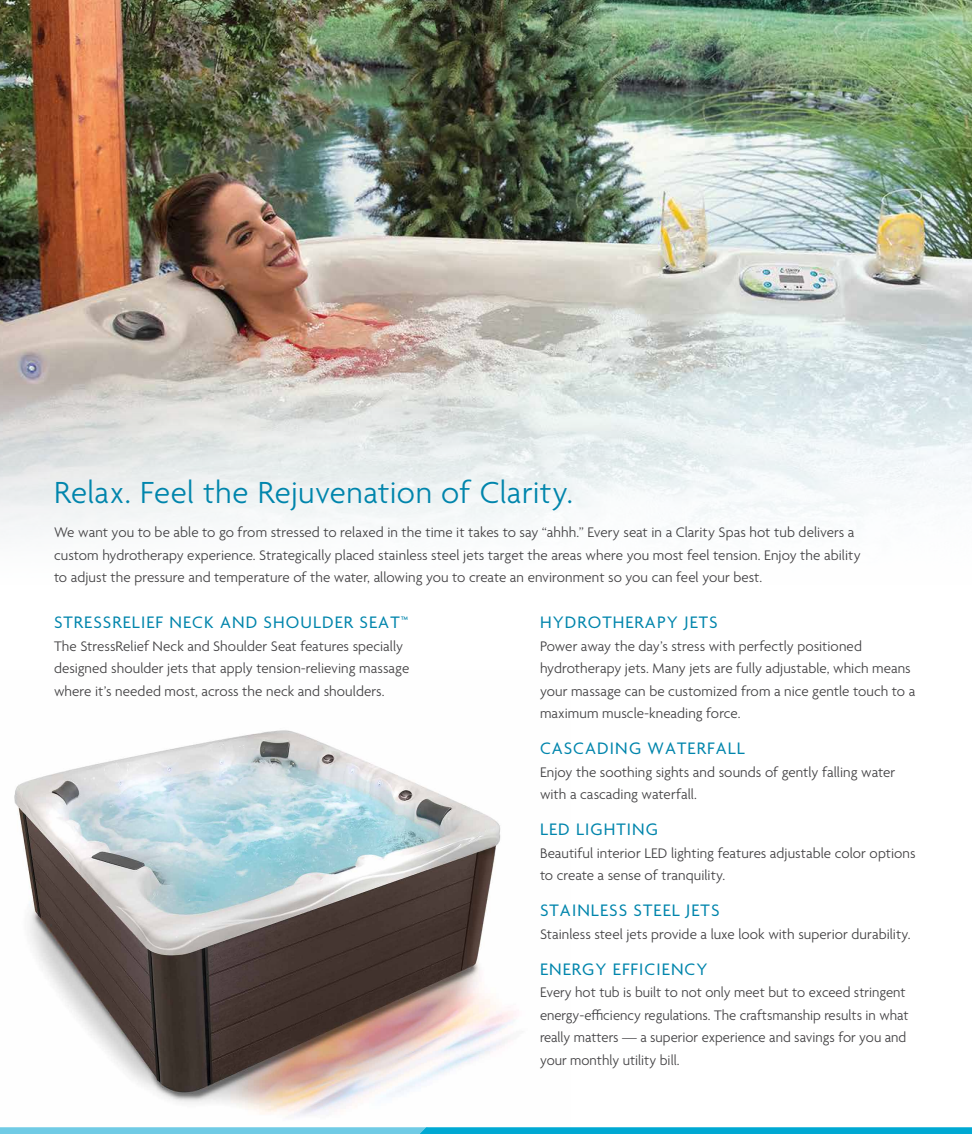
<style>
.page{position:relative;width:972px;height:1134px;background:#fff}
.page>*{position:absolute;margin:0;border:0;box-sizing:border-box;transform-origin:0 0}
.t1{font:300 33px "Agenda";letter-spacing:.01em;color:#0085ac}
.t2{font:18px "Agenda";letter-spacing:.06em;color:#0085ac}
.t3{font:300 15px/22.5px "Agenda";color:#414042}
</style>
<div class="page">
<img style="left:14px;top:730px;width:502px;height:387px">
<img style="left:0;top:0;width:972px;height:535px">
<svg style="left:0;top:1127px;width:972px;height:7px;background:#38badc"></svg>
<h1 class="t1" style="left:54px;top:475px;width:520px">Relax. Feel the Rejuvenation of Clarity.</h1>
<p class="t3" style="left:54px;top:522px;width:808px">We want you to be able to go from stressed to relaxed in the time it takes to say “ahhh.” Every seat in a Clarity Spas hot tub delivers a custom hydrotherapy experience. Strategically placed stainless steel jets target the areas where you most feel tension. Enjoy the ability to adjust the pressure and temperature of the water, allowing you to create an environment so you can feel your best.</p>
<p class="t2" style="left:54px;top:613px;width:356px">STRESSRELIEF NECK AND SHOULDER SEAT™</p>
<p class="t3" style="left:54px;top:636px;width:357px">The StressRelief Neck and Shoulder Seat features specially designed shoulder jets that apply tension-relieving massage where it’s needed most, across the neck and shoulders.</p>
<p class="t2" style="left:540px;top:613px;width:179px">HYDROTHERAPY JETS</p>
<p class="t3" style="left:540px;top:636px;width:377px">Power away the day’s stress with perfectly positioned hydrotherapy jets. Many jets are fully adjustable, which means your massage can be customized from a nice gentle touch to a maximum muscle-kneading force.</p>
<p class="t2" style="left:540px;top:739px;width:206px">CASCADING WATERFALL</p>
<p class="t3" style="left:540px;top:762px;width:357px">Enjoy the soothing sights and sounds of gently falling water with a cascading waterfall.</p>
<p class="t2" style="left:540px;top:820px;width:119px">LED LIGHTING</p>
<p class="t3" style="left:540px;top:843px;width:377px">Beautiful interior LED lighting features adjustable color options to create a sense of tranquility.</p>
<p class="t2" style="left:540px;top:901px;width:181px">STAINLESS STEEL JETS</p>
<p class="t3" style="left:540px;top:924px;width:372px">Stainless steel jets provide a luxe look with superior durability.</p>
<p class="t2" style="left:540px;top:959px;width:169px">ENERGY EFFICIENCY</p>
<p class="t3" style="left:540px;top:982px;width:370px">Every hot tub is built to not only meet but to exceed stringent energy-efficiency regulations. The craftsmanship results in what really matters — a superior experience and savings for you and your monthly utility bill.</p>
</div>
